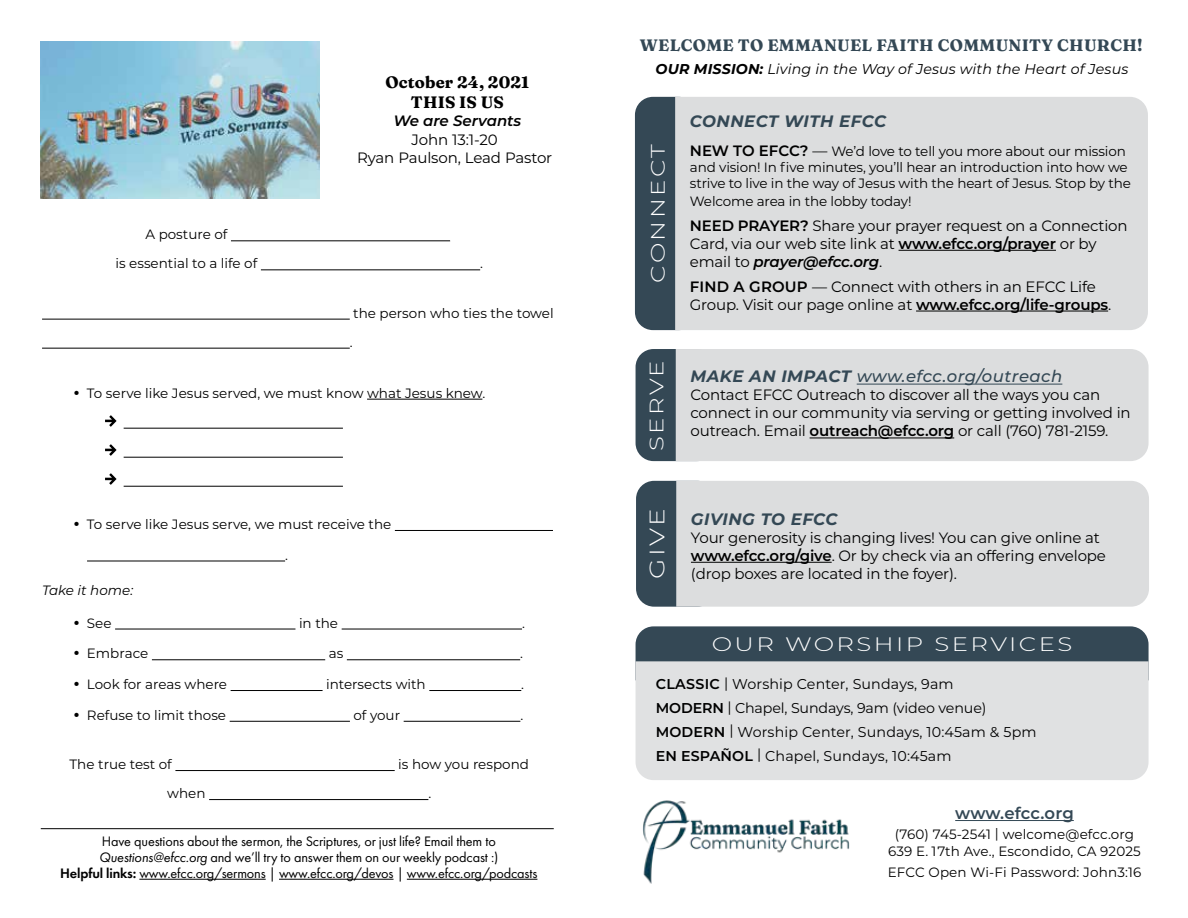
<style>
.page{position:relative;width:1188px;height:918px;background:#fff}
.page>*{position:absolute;margin:0;border:0;box-sizing:border-box;transform-origin:0 0}
.t1{font:300 21px "Montserrat";color:#fff;scale:1.25 1}
.t2{font:300 19.5px "Montserrat";letter-spacing:.1em;color:#fff;scale:1.25 1}
.t3{font:900 16.5px "Fraunces 9 pt";letter-spacing:.02em;color:#344855}
.t4{font:italic 500 16.5px "Montserrat";letter-spacing:.025em;color:#344855}
.t5{font:italic 700 16.5px "Montserrat";letter-spacing:.03em;color:#344855}
.t6{font:900 16.5px/19.8px "Fraunces 9 pt";letter-spacing:.01em;color:#000;text-align:center}
.t7{font:600 16.5px "Montserrat";color:#344855}
.t8{font:15px/18px "Montserrat";letter-spacing:-.01em;color:#000}
.t9{font:italic 600 15px "Montserrat";color:#000}
.t10{font:14.25px/15.8px "Futura PT";letter-spacing:-.01em;color:#000;text-align:center}
.t11{font:14.25px/23.9px "Montserrat";letter-spacing:.01em;color:#000}
.t12{font:italic 14.25px "Montserrat";letter-spacing:.01em;color:#000}
.t13{font:13.5px/16.2px "Montserrat";color:#000;text-align:center}
.t14{font:italic 13.5px "Montserrat";color:#000}
.s1{font-family:"Futura PT";font-size:15px}
.s2{font-style:italic}
.s3{font-weight:600}
.s4{font-weight:700}
.s5{font-weight:600;font-size:15px}
.s6{font-size:15px}
.s7{font-weight:600;font-style:italic}
</style>
<div class="page">
<hr style="left:41px;top:828px;width:513px;height:1px;background:#000">
<hr style="left:139px;top:879px;width:127px;height:1px;background:#000">
<hr style="left:279px;top:879px;width:115px;height:1px;background:#000">
<hr style="left:407px;top:879px;width:130px;height:1px;background:#000">
<hr style="left:231px;top:240px;width:219px;height:1px;background:#000">
<hr style="left:261px;top:270px;width:219px;height:1px;background:#000">
<hr style="left:42px;top:319px;width:308px;height:1px;background:#000">
<hr style="left:42px;top:348px;width:308px;height:1px;background:#000">
<hr style="left:367px;top:399px;width:115px;height:1px;background:#000">
<hr style="left:124px;top:428px;width:219px;height:1px;background:#000">
<hr style="left:124px;top:457px;width:219px;height:1px;background:#000">
<hr style="left:124px;top:486px;width:219px;height:1px;background:#000">
<hr style="left:395px;top:530px;width:158px;height:1px;background:#000">
<hr style="left:87px;top:561px;width:198px;height:1px;background:#000">
<hr style="left:115px;top:629px;width:180px;height:1px;background:#000">
<hr style="left:342px;top:629px;width:180px;height:1px;background:#000">
<hr style="left:152px;top:659px;width:173px;height:1px;background:#000">
<hr style="left:347px;top:659px;width:173px;height:1px;background:#000">
<hr style="left:231px;top:690px;width:92px;height:1px;background:#000">
<hr style="left:429px;top:690px;width:92px;height:1px;background:#000">
<hr style="left:230px;top:721px;width:120px;height:1px;background:#000">
<hr style="left:404px;top:721px;width:116px;height:1px;background:#000">
<hr style="left:175px;top:770px;width:220px;height:1px;background:#000">
<hr style="left:209px;top:799px;width:219px;height:1px;background:#000">
<svg style="left:105px;top:415px;width:12px;height:12px"></svg>
<svg style="left:105px;top:444px;width:12px;height:12px"></svg>
<svg style="left:105px;top:473px;width:12px;height:12px"></svg>
<hr style="left:955px;top:820px;width:119px;height:1px;background:#344855">
<img style="left:643px;top:800px;width:207px;height:84px">
<div style="left:635px;top:97px;width:62px;height:233px;background:#344855;border-radius:18px"></div>
<div style="left:675px;top:97px;width:473px;height:233px;background:#dcddde"></div>
<hr style="left:899px;top:250px;width:157px;height:1px;background:#000">
<hr style="left:916px;top:311px;width:192px;height:1px;background:#000">
<div style="left:636px;top:349px;width:79px;height:112px;background:#344855;border-radius:18px"></div>
<div style="left:676px;top:349px;width:473px;height:112px;background:#dcddde"></div>
<hr style="left:857px;top:384px;width:205px;height:1px;background:#344855">
<hr style="left:810px;top:438px;width:144px;height:1px;background:#000">
<div style="left:636px;top:626px;width:513px;height:35px;background:#344855"></div>
<div style="left:636px;top:661px;width:513px;height:119px;background:#e0e1e2"></div>
<div style="left:636px;top:481px;width:79px;height:126px;background:#344855;border-radius:18px"></div>
<div style="left:676px;top:481px;width:473px;height:126px;background:#dcddde"></div>
<hr style="left:691px;top:562px;width:141px;height:1px;background:#000">
<img style="left:40px;top:42px;width:279px;height:156px">
<p class="t13" style="left:116px;top:220px;width:143px;line-height:29.1px">A posture of<br>is essential to a life of</p>
<p class="t6" style="left:385px;top:71px;width:146px">October 24, 2021<br>THIS IS US</p>
<p class="t9" style="left:393px;top:110px;width:129px">We are Servants</p>
<p class="t8" style="left:357px;top:131px;width:197px;text-align:center">John 13:1-20<br>Ryan Paulson, Lead Pastor</p>
<p class="t13" style="left:480px;top:255px;width:4px">.</p>
<p class="t13" style="left:353px;top:304px;width:202px">the person who ties the towel</p>
<p class="t13" style="left:350px;top:333px;width:4px">.</p>
<p class="t13" style="left:69px;top:384px;width:418px"><span class="s1">•</span> To serve like Jesus served, we must know what Jesus knew.</p>
<p class="t13" style="left:69px;top:516px;width:324px"><span class="s1">•</span> To serve like Jesus serve, we must receive the</p>
<p class="t13" style="left:285px;top:546px;width:4px">.</p>
<p class="t14" style="left:42px;top:581px;width:93px">Take it home:</p>
<p class="t13" style="left:69px;top:614px;width:44px"><span class="s1">•</span> See</p>
<p class="t13" style="left:299px;top:614px;width:41px">in the</p>
<p class="t13" style="left:522px;top:614px;width:4px">.</p>
<p class="t13" style="left:69px;top:645px;width:81px"><span class="s1">•</span> Embrace</p>
<p class="t13" style="left:329px;top:645px;width:16px">as</p>
<p class="t13" style="left:520px;top:645px;width:4px">.</p>
<p class="t13" style="left:69px;top:676px;width:160px"><span class="s1">•</span> Look for areas where</p>
<p class="t13" style="left:326px;top:676px;width:101px">intersects with</p>
<p class="t13" style="left:521px;top:676px;width:4px">.</p>
<p class="t13" style="left:69px;top:707px;width:159px"><span class="s1">•</span> Refuse to limit those</p>
<p class="t13" style="left:353px;top:707px;width:48px">of your</p>
<p class="t13" style="left:520px;top:707px;width:4px">.</p>
<p class="t13" style="left:70px;top:756px;width:104px">The true test of</p>
<p class="t13" style="left:398px;top:756px;width:132px">is how you respond</p>
<p class="t13" style="left:167px;top:785px;width:40px">when</p>
<p class="t13" style="left:428px;top:785px;width:4px">.</p>
<p class="t10" style="left:60px;top:834px;width:479px">Have questions about the sermon, the Scriptures, or just life? Email them to<br><span class="s2">Questions@efcc.org</span> and we’ll try to answer them on our weekly podcast :)<br><span class="s3">Helpful links:</span> www.efcc.org/sermons | www.efcc.org/devos | www.efcc.org/podcasts</p>
<p class="t3" style="left:640px;top:32px;width:504px">WELCOME TO EMMANUEL FAITH COMMUNITY CHURCH!</p>
<p class="t12" style="left:656px;top:59px;width:474px"><span class="s4">OUR MISSION:</span> Living in the Way of Jesus with the Heart of Jesus</p>
<p class="t5" style="left:690px;top:109px;width:198px">CONNECT WITH EFCC</p>
<p class="t13" style="left:690px;top:142px;width:443px;text-align:left"><span class="s5">NEW TO EFCC?</span> <span class="s6">—</span> We’d love to tell you more about our mission and vision! In five minutes, you’ll hear an introduction into how we strive to live in the way of Jesus with the heart of Jesus. Stop by the</p>
<p class="t13" style="left:690px;top:193px;width:223px">Welcome area in the lobby today!</p>
<p class="t8" style="left:690px;top:216px;width:439px"><span class="s3">NEED PRAYER?</span> Share your prayer request on a Connection<br>Card, via our web site link at <span class="s3">www.efcc.org/prayer</span> or by email to <span class="s7">prayer@efcc.org</span>.</p>
<p class="t8" style="left:690px;top:277px;width:423px"><span class="s3">FIND A GROUP</span> — Connect with others in an EFCC Life<br>Group. Visit our page online at <span class="s3">www.efcc.org/life-groups</span>.</p>
<h2 class="t2" style="left:645px;top:283px;width:113px;rotate:-90deg">CONNECT</h2>
<h2 class="t2" style="left:643px;top:451px;width:74px;rotate:-90deg">SERVE</h2>
<p class="t4" style="left:690px;top:365px;width:373px"><span class="s4">MAKE AN IMPACT</span> www.efcc.org/outreach</p>
<p class="t8" style="left:690px;top:386px;width:442px">Contact EFCC Outreach to discover all the ways you can connect in our community via serving or getting involved in outreach. Email <span class="s3">outreach@efcc.org</span> or call (760) 781-2159.</p>
<h1 class="t1" style="left:643px;top:579px;width:58px;rotate:-90deg">GIVE</h1>
<p class="t5" style="left:691px;top:507px;width:148px">GIVING TO EFCC</p>
<p class="t8" style="left:691px;top:528px;width:417px">Your generosity is changing lives! You can give online at <span class="s3">www.efcc.org/give</span>. Or by check via an offering envelope (drop boxes are located in the foyer).</p>
<h2 class="t2" style="left:712px;top:631px;width:290px">OUR WORSHIP SERVICES</h2>
<p class="t11" style="left:656px;top:672px;width:382px"><span class="s3">CLASSIC</span> | Worship Center, Sundays, 9am<br><span class="s3">MODERN</span> | Chapel, Sundays, 9am (video venue)<br><span class="s3">MODERN</span> | Worship Center, Sundays, 10:45am &amp; 5pm <span class="s3">EN ESPAÑOL</span> | Chapel, Sundays, 10:45am</p>
<p class="t7" style="left:955px;top:801px;width:120px">www.efcc.org</p>
<p class="t13" style="left:888px;top:825px;width:254px;line-height:17.5px">(760) 745-2541 | welcome@efcc.org<br>639 E. 17th Ave., Escondido, CA 92025</p>
<p class="t13" style="left:888px;top:864px;width:255px">EFCC Open Wi-Fi Password: John3:16</p>
</div>
